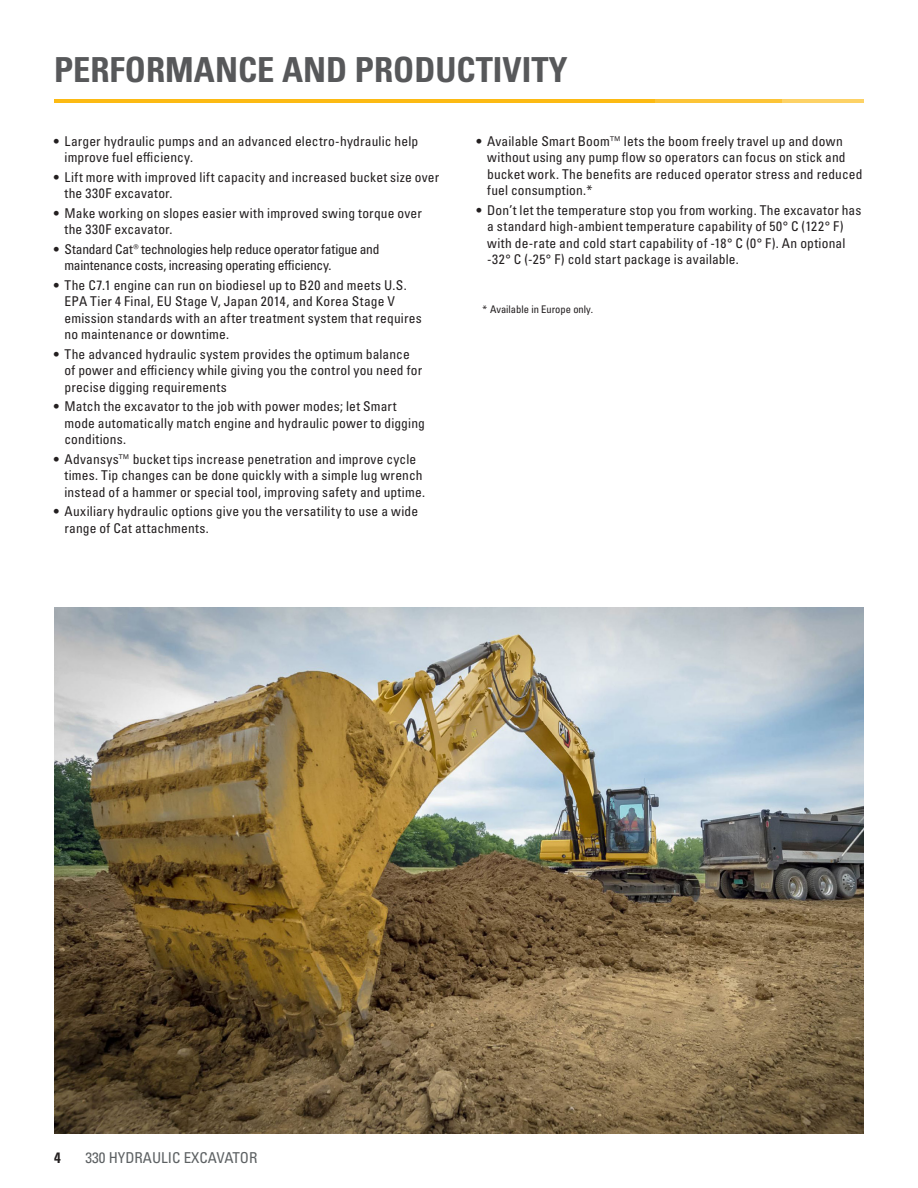
<style>
.page{position:relative;width:918px;height:1188px;background:#fff}
.page>*{position:absolute;margin:0;border:0;box-sizing:border-box;transform-origin:0 0}
.Headline_medium_gray{font:34.5px "Univers LTCYR 67 Bold Cond";color:#57585a}
.t1{font:condensed 15px "Univers LTCYR 57";color:#5d6163}
.t2{font:15px "Univers LTCYR 67 Bold Cond";color:#231f20}
.t3{font:condensed 13.5px/16.5px "Univers LTCYR 57";letter-spacing:.01em;color:#231f20}
.t4{font:condensed 13.5px/16.5px "Univers LTCYR 57";letter-spacing:-.02em;color:#231f20}
.t5{font:condensed 10.5px "Univers LTCYR 57";color:#231f20}
</style>
<div class="page">
<hr style="left:54px;top:99px;width:601px;height:4px;background:#fcba13">
<hr style="left:654px;top:99px;width:128px;height:4px;background:#fcc437">
<hr style="left:782px;top:99px;width:81px;height:4px;background:#fdd266">
<img style="left:54px;top:608px;width:809px;height:526px">
<p class="Headline_medium_gray" style="left:54px;top:48px;width:515px">PERFORMANCE AND PRODUCTIVITY</p>
<p class="t3" style="left:64px;top:132px;width:355px;text-indent:-10px">• Larger hydraulic pumps and an advanced electro-hydraulic help improve fuel efficiency.</p>
<p class="t3" style="left:64px;top:168px;width:376px;text-indent:-10px">• Lift more with improved lift capacity and increased bucket size over the 330F excavator.</p>
<p class="t3" style="left:64px;top:204px;width:359px;text-indent:-10px">• Make working on slopes easier with improved swing torque over the 330F excavator.</p>
<p class="t4" style="left:64px;top:240px;width:317px;text-indent:-10px">• Standard Cat® technologies help reduce operator fatigue and maintenance costs, increasing operating efficiency.</p>
<p class="t3" style="left:64px;top:276px;width:359px;text-indent:-10px">• The C7.1 engine can run on biodiesel up to B20 and meets U.S.<br>EPA Tier 4 Final, EU Stage V, Japan 2014, and Korea Stage V emission standards with an after treatment system that requires no maintenance or downtime.</p>
<p class="t3" style="left:64px;top:345px;width:359px;text-indent:-10px">• The advanced hydraulic system provides the optimum balance of power and efficiency while giving you the control you need for precise digging requirements</p>
<p class="t3" style="left:64px;top:398px;width:362px;text-indent:-10px">• Match the excavator to the job with power modes; let Smart mode automatically match engine and hydraulic power to digging conditions.</p>
<p class="t3" style="left:64px;top:450px;width:362px;text-indent:-10px">• Advansys™ bucket tips increase penetration and improve cycle times. Tip changes can be done quickly with a simple lug wrench instead of a hammer or special tool, improving safety and uptime.</p>
<p class="t3" style="left:64px;top:503px;width:355px;text-indent:-10px">• Auxiliary hydraulic options give you the versatility to use a wide range of Cat attachments.</p>
<p class="t3" style="left:487px;top:132px;width:377px;text-indent:-10px">• Available Smart Boom™ lets the boom freely travel up and down without using any pump flow so operators can focus on stick and bucket work. The benefits are reduced operator stress and reduced fuel consumption.*</p>
<p class="t3" style="left:487px;top:201px;width:376px;text-indent:-10px">• Don’t let the temperature stop you from working. The excavator has a standard high-ambient temperature capability of 50° C (122° F) with de-rate and cold start capability of -18° C (0° F). An optional -32° C (-25° F) cold start package is available.</p>
<p class="t5" style="left:483px;top:303px;width:112px">* Available in Europe only.</p>
<p class="t2" style="left:54px;top:1148px;width:8px">4</p>
<p class="t1" style="left:86px;top:1148px;width:173px">330 HYDRAULIC EXCAVATOR</p>
</div>
